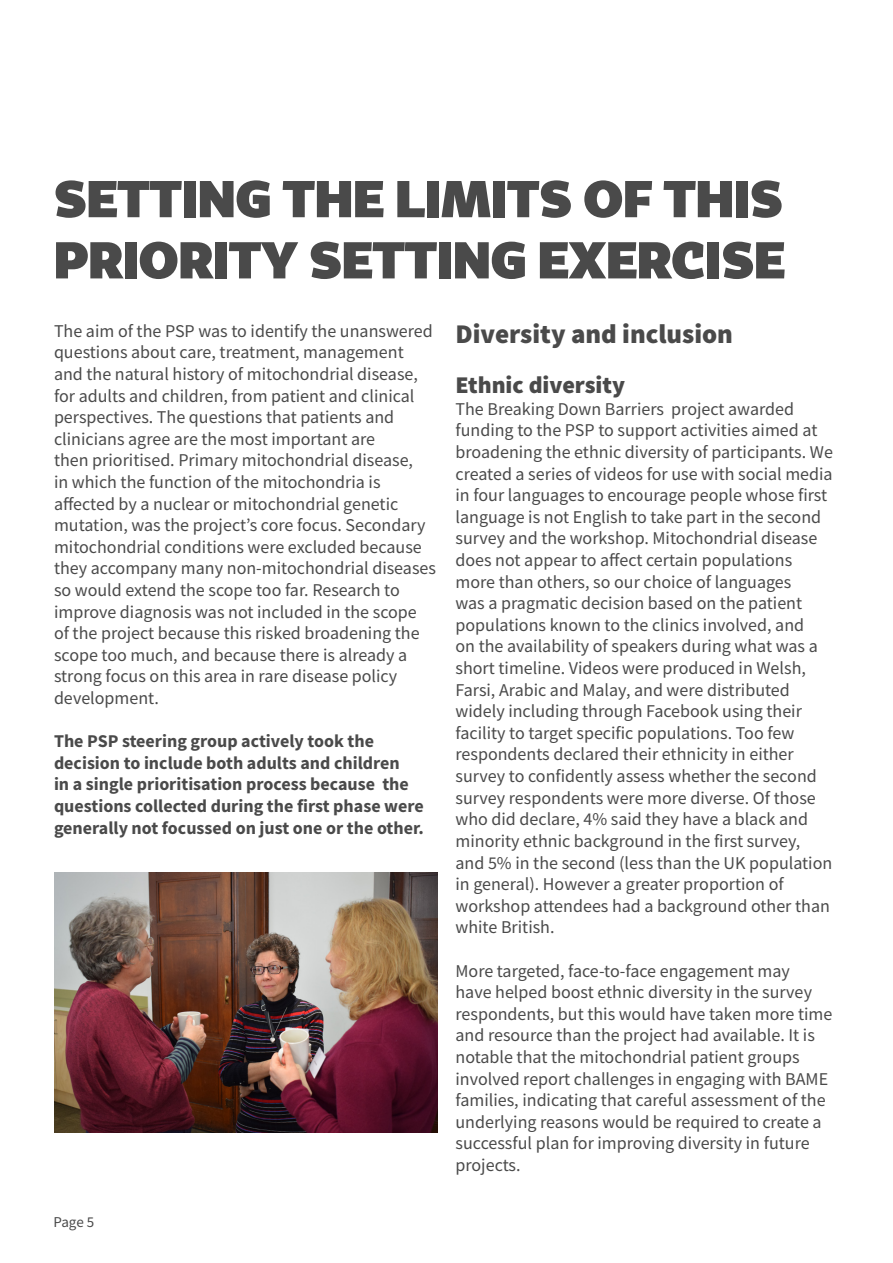
<style>
.page{position:relative;width:893px;height:1263px;background:#fff}
.page>*{position:absolute;margin:0;border:0;box-sizing:border-box;transform-origin:0 0}
.t1{font:500 51px/61.2px "Tabac Sans";color:#4a4a4a}
.t2{font:900 27px "Source Sans Pro";color:#4a4a4a}
.t3{font:900 24px "Source Sans Pro";color:#4a4a4a}
.t4{font:18px/21.6px "Source Sans Pro";color:#4a4a4a}
.t5{font:700 18px/21.6px "Source Sans Pro";color:#4a4a4a}
.t6{font:15px "Source Sans Pro";color:#4a4a4a}
</style>
<div class="page">
<img style="left:54px;top:873px;width:383px;height:259px">
<h1 class="t1" style="left:54px;top:168px;width:732px">SETTING THE LIMITS OF THIS<br>PRIORITY SETTING EXERCISE</h1>
<p class="t4" style="left:54px;top:320px;width:384px">The aim of the PSP was to identify the unanswered questions about care, treatment, management and the natural history of mitochondrial disease, for adults and children, from patient and clinical perspectives. The questions that patients and clinicians agree are the most important are<br>then prioritised. Primary mitochondrial disease,<br>in which the function of the mitochondria is affected by a nuclear or mitochondrial genetic mutation, was the project’s core focus. Secondary mitochondrial conditions were excluded because they accompany many non-mitochondrial diseases so would extend the scope too far. Research to improve diagnosis was not included in the scope of the project because this risked broadening the scope too much, and because there is already a strong focus on this area in rare disease policy development.</p>
<p class="t5" style="left:54px;top:730px;width:372px">The PSP steering group actively took the decision to include both adults and children<br>in a single prioritisation process because the questions collected during the first phase were generally not focussed on just one or the other.</p>
<p class="t6" style="left:54px;top:1212px;width:42px">Page 5</p>
<h2 class="t2" style="left:455px;top:316px;width:279px">Diversity and inclusion</h2>
<h3 class="t3" style="left:455px;top:369px;width:171px">Ethnic diversity</h3>
<p class="t4" style="left:455px;top:398px;width:379px">The Breaking Down Barriers project awarded funding to the PSP to support activities aimed at broadening the ethnic diversity of participants. We created a series of videos for use with social media in four languages to encourage people whose first language is not English to take part in the second survey and the workshop. Mitochondrial disease does not appear to affect certain populations more than others, so our choice of languages<br>was a pragmatic decision based on the patient populations known to the clinics involved, and<br>on the availability of speakers during what was a short timeline. Videos were produced in Welsh, Farsi, Arabic and Malay, and were distributed widely including through Facebook using their facility to target specific populations. Too few respondents declared their ethnicity in either survey to confidently assess whether the second survey respondents were more diverse. Of those who did declare, 4% said they have a black and minority ethnic background in the first survey, and 5% in the second (less than the UK population in general). However a greater proportion of workshop attendees had a background other than white British.</p>
<p class="t4" style="left:455px;top:960px;width:378px">More targeted, face-to-face engagement may<br>have helped boost ethnic diversity in the survey respondents, but this would have taken more time and resource than the project had available. It is notable that the mitochondrial patient groups involved report challenges in engaging with BAME families, indicating that careful assessment of the underlying reasons would be required to create a successful plan for improving diversity in future projects.</p>
</div>
